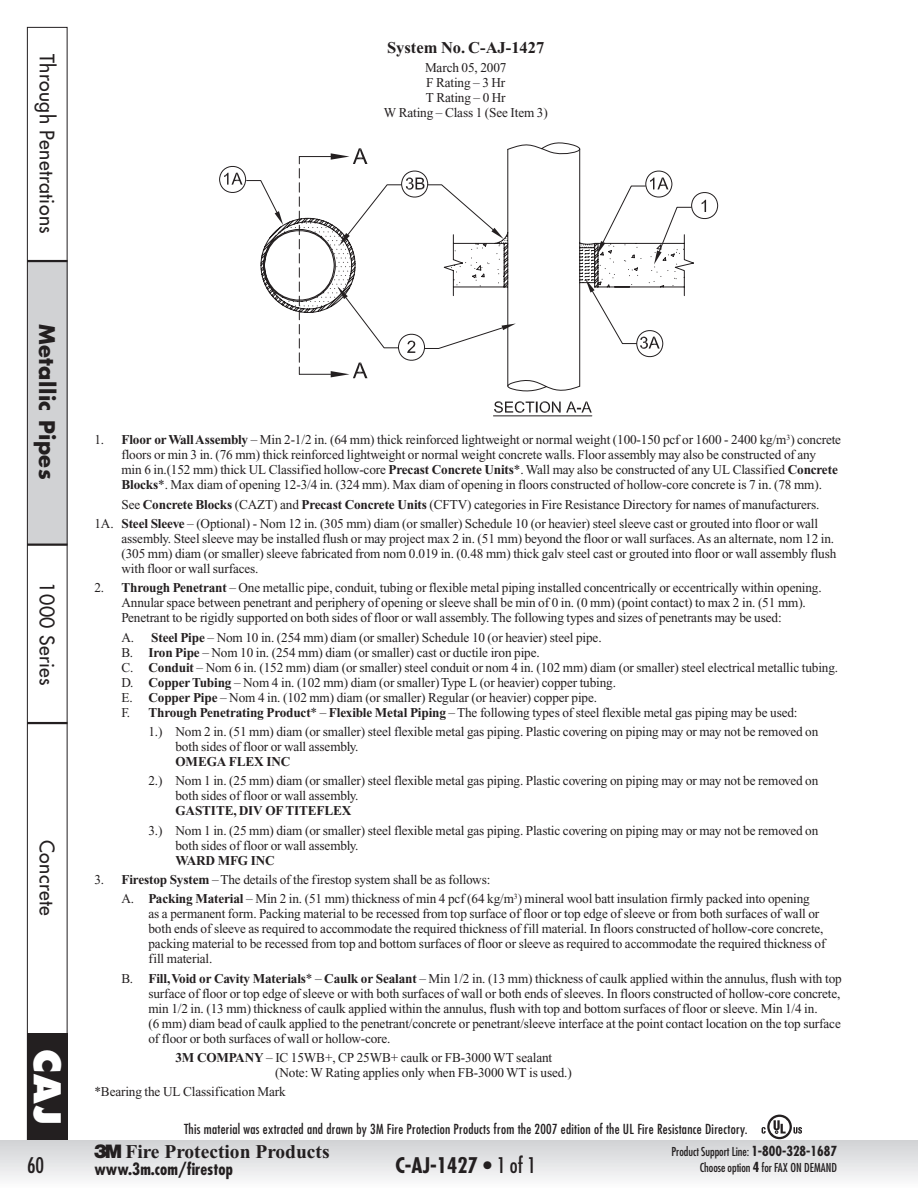
<style>
.page{position:relative;width:918px;height:1188px;background:#fff}
.page>*{position:absolute;margin:0;border:0;box-sizing:border-box;transform-origin:0 0}
.t1{font:800 36px "Futura";color:#fff}
.t2{font:700 condensed 21px "Futura";color:#231f20}
.t3{font:700 21px "Futura";letter-spacing:.02em;color:#231f20}
.t4{font:condensed 21px "Futura";color:#231f20}
.t5{font:19.5px "Futura";letter-spacing:.02em;color:#231f20}
.t6{font:700 19.5px "Times New Roman";color:#231f20}
.t7{font:700 condensed 16.5px "Futura";color:#231f20}
.t8{font:700 16.5px "Times New Roman";color:#231f20}
.t9{font:13.5px/15px "Times New Roman";letter-spacing:-.01em;color:#231f20}
.t10{font:condensed 13.5px "Futura";letter-spacing:.02em;color:#231f20}
.t11{font:700 13.5px "Times New Roman";letter-spacing:-.01em;color:#231f20}
.t12{font:condensed 12px "Futura";color:#231f20}
.s1{font-weight:700}
.s2{font-family:"Logo 3 M Font";font-weight:400}
.s3{font-weight:700;font-size:13.5px}
.s4{font-weight:400}
</style>
<div class="page">
<div style="left:27px;top:1033px;width:41px;height:108px;background:#231f20"></div>
<div style="left:27px;top:260px;width:41px;height:285px;background:#d1d2d4"></div>
<div style="left:27px;top:27px;width:41px;height:1115px;border:1px solid #231f20"></div>
<hr style="left:27px;top:260px;width:41px;height:2px;background:#231f20">
<hr style="left:27px;top:544px;width:41px;height:2px;background:#231f20">
<hr style="left:27px;top:722px;width:41px;height:2px;background:#231f20">
<div style="left:0;top:1141px;width:918px;height:47px;background:linear-gradient(to bottom,#d1d3d5,#fcfdfd)"></div>
<svg style="left:762px;top:1115px;width:40px;height:24px"></svg>
<svg style="left:493px;top:401px;width:99px;height:15px"></svg>
<svg style="left:219px;top:156px;width:499px;height:219px"></svg>
<svg style="left:299px;top:142px;width:286px;height:250px"></svg>
<svg style="left:702px;top:200px;width:4px;height:12px"></svg>
<svg style="left:407px;top:341px;width:10px;height:12px"></svg>
<svg style="left:224px;top:173px;width:59px;height:52px"></svg>
<svg style="left:339px;top:177px;width:165px;height:69px"></svg>
<svg style="left:337px;top:286px;width:62px;height:63px"></svg>
<svg style="left:424px;top:324px;width:92px;height:25px"></svg>
<svg style="left:586px;top:279px;width:74px;height:70px"></svg>
<svg style="left:597px;top:178px;width:95px;height:86px"></svg>
<h3 class="t5" style="left:57px;top:54px;width:181px;rotate:90deg">Through Penetrations</h3>
<p class="t8" style="left:387px;top:42px;width:159px">System No. C-AJ-1427</p>
<p class="t9" style="left:384px;top:61px;width:166px;text-align:center">March 05, 2007<br>F Rating – 3 Hr<br>T Rating – 0 Hr<br>W Rating – Class 1 (See Item 3)</p>
<h2 class="t3" style="left:57px;top:324px;width:157px;rotate:90deg">Metallic Pipes</h2>
<h3 class="t5" style="left:57px;top:582px;width:105px;rotate:90deg">1000 Series</h3>
<h3 class="t5" style="left:57px;top:840px;width:77px;rotate:90deg">Concrete</h3>
<h1 class="t1" style="left:63px;top:1049px;width:78px;rotate:90deg">CAJ</h1>
<h2 class="t4" style="left:27px;top:1156px;width:19px">60</h2>
<p class="t9" style="left:121px;top:434px;width:721px;text-indent:-27px">1. <span class="s1">Floor or Wall Assembly</span> – Min 2-1/2 in. (64 mm) thick reinforced lightweight or normal weight (100-150 pcf or 1600 - 2400 kg/m<sup>3</sup>) concrete floors or min 3 in. (76 mm) thick reinforced lightweight or normal weight concrete walls. Floor assembly may also be constructed of any<br>min 6 in.(152 mm) thick UL Classified hollow-core <span class="s1">Precast Concrete Units</span>*. Wall may also be constructed of any UL Classified <span class="s1">Concrete Blocks</span>*. Max diam of opening 12-3/4 in. (324 mm). Max diam of opening in floors constructed of hollow-core concrete is 7 in. (78 mm).</p>
<p class="t9" style="left:94px;top:496px;width:726px;line-height:19.4px;text-align:right">See <span class="s1">Concrete Blocks</span> (CAZT) and <span class="s1">Precast Concrete Units</span> (CFTV) categories in Fire Resistance Directory for names of manufacturers.<br>1A. <span class="s1">Steel Sleeve</span> – (Optional) - Nom 12 in. (305 mm) diam (or smaller) Schedule 10 (or heavier) steel sleeve cast or grouted into floor or wall</p>
<p class="t9" style="left:121px;top:532px;width:716px">assembly. Steel sleeve may be installed flush or may project max 2 in. (51 mm) beyond the floor or wall surfaces. As an alternate, nom 12 in. (305 mm) diam (or smaller) sleeve fabricated from nom 0.019 in. (0.48 mm) thick galv steel cast or grouted into floor or wall assembly flush with floor or wall surfaces.</p>
<p class="t9" style="left:121px;top:582px;width:702px;text-indent:-27px">2. <span class="s1">Through Penetrant</span> – One metallic pipe, conduit, tubing or flexible metal piping installed concentrically or eccentrically within opening.<br>Annular space between penetrant and periphery of opening or sleeve shall be min of 0 in. (0 mm) (point contact) to max 2 in. (51 mm).<br>Penetrant to be rigidly supported on both sides of floor or wall assembly. The following types and sizes of penetrants may be used:</p>
<p class="t9" style="left:121px;top:631px;width:718px">A. <span class="s1">Steel Pipe</span> – Nom 10 in. (254 mm) diam (or smaller) Schedule 10 (or heavier) steel pipe.<br>B. <span class="s1">Iron Pipe</span> – Nom 10 in. (254 mm) diam (or smaller) cast or ductile iron pipe.<br>C. <span class="s1">Conduit</span> – Nom 6 in. (152 mm) diam (or smaller) steel conduit or nom 4 in. (102 mm) diam (or smaller) steel electrical metallic tubing.<br>D. <span class="s1">Copper Tubing</span> – Nom 4 in. (102 mm) diam (or smaller) Type L (or heavier) copper tubing.<br>E. <span class="s1">Copper Pipe</span> – Nom 4 in. (102 mm) diam (or smaller) Regular (or heavier) copper pipe.<br>F. <span class="s1">Through Penetrating Product</span>* – <span class="s1">Flexible Metal Piping</span> – The following types of steel flexible metal gas piping may be used:</p>
<p class="t9" style="left:175px;top:725px;width:644px;text-indent:-27px">1.) Nom 2 in. (51 mm) diam (or smaller) steel flexible metal gas piping. Plastic covering on piping may or may not be removed on both sides of floor or wall assembly.</p>
<p class="t11" style="left:175px;top:757px;width:116px">OMEGA FLEX INC</p>
<p class="t9" style="left:175px;top:775px;width:644px;text-indent:-27px">2.) Nom 1 in. (25 mm) diam (or smaller) steel flexible metal gas piping. Plastic covering on piping may or may not be removed on both sides of floor or wall assembly.</p>
<p class="t11" style="left:175px;top:806px;width:177px">GASTITE, DIV OF TITEFLEX</p>
<p class="t9" style="left:175px;top:824px;width:644px;text-indent:-27px">3.) Nom 1 in. (25 mm) diam (or smaller) steel flexible metal gas piping. Plastic covering on piping may or may not be removed on both sides of floor or wall assembly.</p>
<p class="t11" style="left:175px;top:856px;width:101px">WARD MFG INC</p>
<p class="t9" style="left:121px;top:871px;width:690px;line-height:19.4px;text-indent:-27px">3. <span class="s1">Firestop System</span> – The details of the firestop system shall be as follows:<br>A. <span class="s1">Packing Material</span> – Min 2 in. (51 mm) thickness of min 4 pcf (64 kg/m<sup>3</sup>) mineral wool batt insulation firmly packed into opening</p>
<p class="t9" style="left:148px;top:908px;width:678px">as a permanent form. Packing material to be recessed from top surface of floor or top edge of sleeve or from both surfaces of wall or both ends of sleeve as required to accommodate the required thickness of fill material. In floors constructed of hollow-core concrete, packing material to be recessed from top and bottom surfaces of floor or sleeve as required to accommodate the required thickness of fill material.</p>
<p class="t9" style="left:148px;top:972px;width:695px;text-indent:-27px">B. <span class="s1">Fill, Void or Cavity Materials</span>* – <span class="s1">Caulk or Sealant</span> – Min 1/2 in. (13 mm) thickness of caulk applied within the annulus, flush with top surface of floor or top edge of sleeve or with both surfaces of wall or both ends of sleeves. In floors constructed of hollow-core concrete, min 1/2 in. (13 mm) thickness of caulk applied within the annulus, flush with top and bottom surfaces of floor or sleeve. Min 1/4 in.<br>(6 mm) diam bead of caulk applied to the penetrant/concrete or penetrant/sleeve interface at the point contact location on the top surface of floor or both surfaces of wall or hollow-core.</p>
<p class="t9" style="left:275px;top:1051px;width:298px;text-indent:-100px"><span class="s1">3M COMPANY</span> – IC 15WB+, CP 25WB+ caulk or FB-3000 WT sealant (Note: W Rating applies only when FB-3000 WT is used.)</p>
<p class="t9" style="left:94px;top:1086px;width:193px">*Bearing the UL Classification Mark</p>
<p class="t10" style="left:184px;top:1123px;width:565px">This material was extracted and drawn by 3M Fire Protection Products from the 2007 edition of the UL Fire Resistance Directory.</p>
<h3 class="t6" style="left:94px;top:1145px;width:237px"><span class="s2">3</span>Fire Protection Products</h3>
<p class="t7" style="left:94px;top:1161px;width:140px">www.3m.com/firestop</p>
<p class="t12" style="left:671px;top:1146px;width:167px">Product Support Line: <span class="s3">1-800-328-1687</span></p>
<h2 class="t2" style="left:395px;top:1156px;width:142px">C-AJ-1427 • <span class="s4">1 of 1</span></h2>
<p class="t12" style="left:700px;top:1163px;width:139px">Choose option <span class="s3">4</span> for FAX ON DEMAND</p>
</div>
